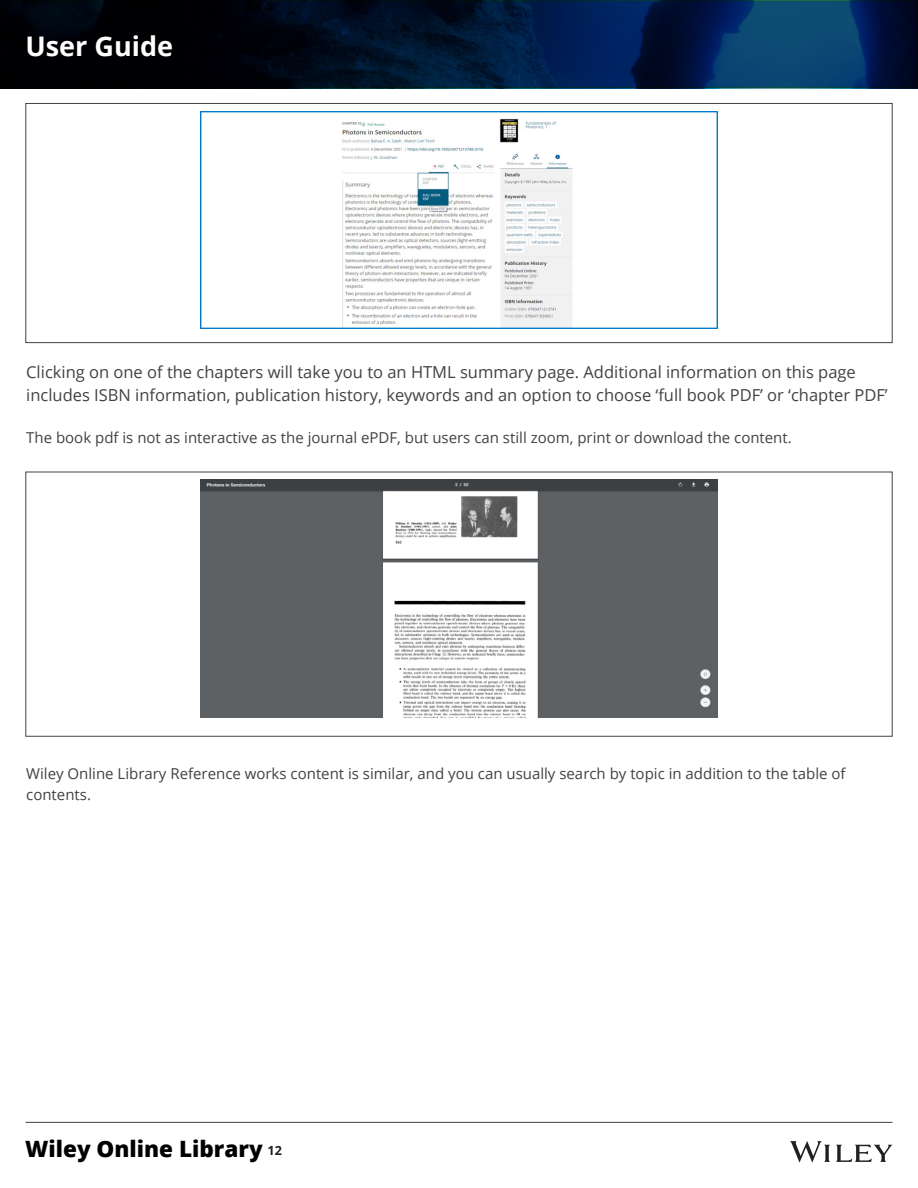
<style>
.page{position:relative;width:918px;height:1188px;background:#fff}
.page>*{position:absolute;margin:0;border:0;box-sizing:border-box;transform-origin:0 0}
.t1{font:700 27px "Open Sans";color:#fff}
.t2{font:800 22.5px "Open Sans";color:#000}
.t3{font:16.5px/22.5px "Open Sans";color:#404244}
.t4{font:15px/21px "Open Sans";color:#404244}
.t5{font:700 12.6px "Open Sans";color:#231f20}
</style>
<div class="page">
<svg style="left:0;top:0;width:918px;height:88px;background:#011631"></svg>
<svg style="left:790px;top:1141px;width:102px;height:21px"></svg>
<hr style="left:26px;top:1122px;width:866px;height:1px;background:#404244">
<img style="left:201px;top:111px;width:516px;height:218px">
<div style="left:26px;top:103px;width:866px;height:240px;border:1px solid #404244"></div>
<img style="left:201px;top:480px;width:516px;height:238px">
<h1 class="t1" style="left:26px;top:27px;width:149px">User Guide</h1>
<p class="t3" style="left:26px;top:360px;width:863px">Clicking on one of the chapters will take you to an HTML summary page. Additional information on this page includes ISBN information, publication history, keywords and an option to choose ‘full book PDF’ or ‘chapter PDF’</p>
<p class="t4" style="left:26px;top:426px;width:767px">The book pdf is not as interactive as the journal ePDF, but users can still zoom, print or download the content.</p>
<p class="t4" style="left:26px;top:762px;width:821px">Wiley Online Library Reference works content is similar, and you can usually search by topic in addition to the table of contents.</p>
<h2 class="t2" style="left:25px;top:1132px;width:239px">Wiley Online Library</h2>
<p class="t5" style="left:268px;top:1142px;width:16px">12</p>
</div>
